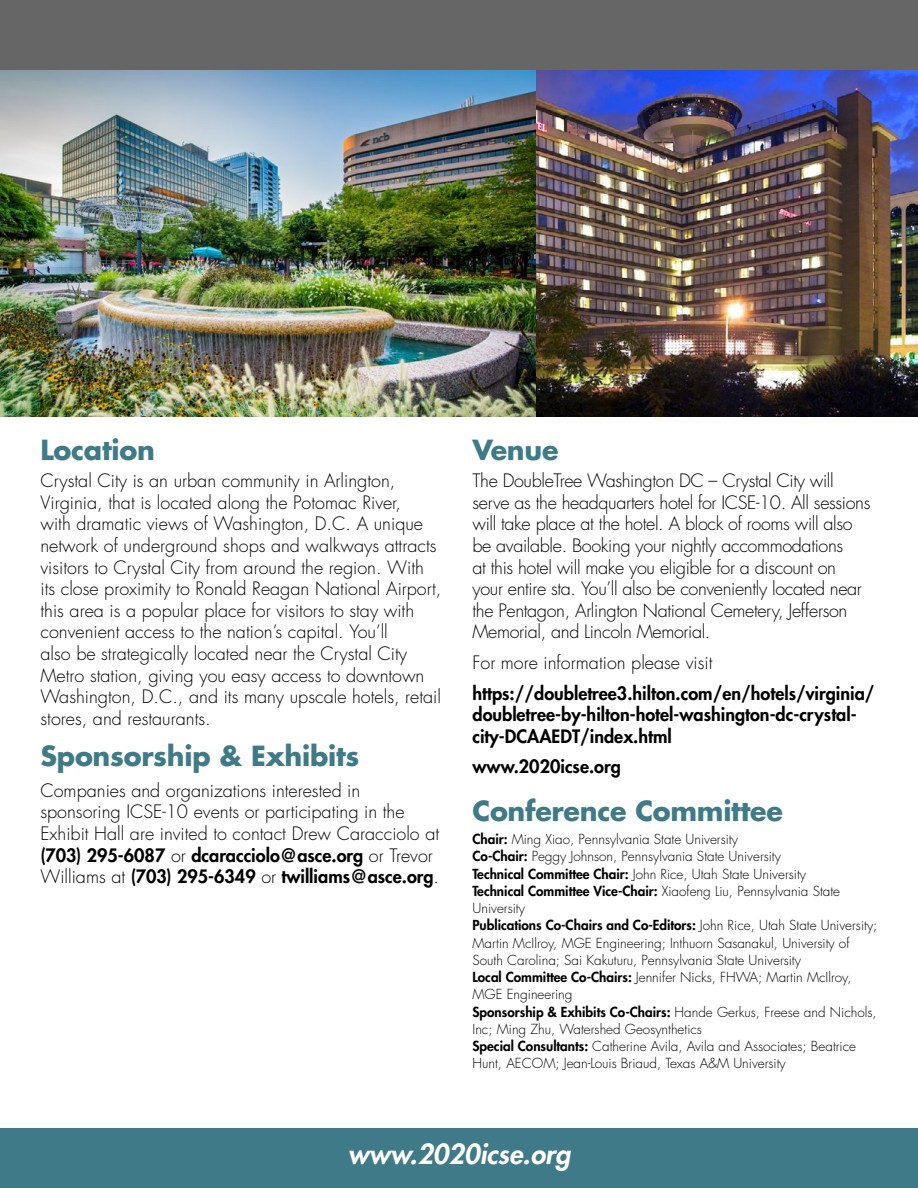
<style>
.page{position:relative;width:918px;height:1188px;background:#fff}
.page>*{position:absolute;margin:0;border:0;box-sizing:border-box;transform-origin:0 0}
.t1{font:700 27px "Futura Std";letter-spacing:-.01em;color:#3f7a88}
.t2{font:italic 800 27px "Futura Std";color:#fff}
.t3{font:300 18px/21.6px "Futura Std";color:#000}
.t4{font:300 18px/21.6px "Futura Std";letter-spacing:-.02em;color:#000}
.t5{font:800 18px/21.6px "Futura Std";color:#000}
.t6{font:300 13.5px/17.2px "Futura Std";color:#000}
.s1{font-weight:800}
</style>
<div class="page">
<img style="left:0;top:69px;width:536px;height:348px">
<div style="left:0;top:1129px;width:918px;height:59px;background:#3f7a88"></div>
<img style="left:536px;top:69px;width:382px;height:348px">
<div style="left:0;top:0;width:918px;height:69px;background:#666"></div>
<h1 class="t1" style="left:40px;top:432px;width:116px">Location</h1>
<p class="t3" style="left:40px;top:470px;width:403px">Crystal City is an urban community in Arlington, Virginia, that is located along the Potomac River,<br>with dramatic views of Washington, D.C. A unique network of underground shops and walkways attracts visitors to Crystal City from around the region. With its close proximity to Ronald Reagan National Airport, this area is a popular place for visitors to stay with convenient access to the nation’s capital. You’ll<br>also be strategically located near the Crystal City Metro station, giving you easy access to downtown Washington, D.C., and its many upscale hotels, retail stores, and restaurants.</p>
<h1 class="t1" style="left:40px;top:738px;width:320px">Sponsorship &amp; Exhibits</h1>
<p class="t3" style="left:40px;top:780px;width:400px">Companies and organizations interested in sponsoring ICSE-10 events or participating in the Exhibit Hall are invited to contact Drew Caracciolo at <span class="s1">(703) 295-6087</span> or <span class="s1">dcaracciolo@asce.org</span> or Trevor Williams at <span class="s1">(703) 295-6349</span> or <span class="s1">twilliams@asce.org</span>.</p>
<h1 class="t1" style="left:472px;top:432px;width:88px">Venue</h1>
<p class="t4" style="left:472px;top:470px;width:400px">The DoubleTree Washington DC – Crystal City will serve as the headquarters hotel for ICSE-10. All sessions will take place at the hotel. A block of rooms will also be available. Booking your nightly accommodations<br>at this hotel will make you eligible for a discount on your entire sta. You’ll also be conveniently located near the Pentagon, Arlington National Cemetery, Jefferson Memorial, and Lincoln Memorial.</p>
<p class="t3" style="left:472px;top:652px;width:241px">For more information please visit</p>
<p class="t5" style="left:472px;top:682px;width:404px">https://doubletree3.hilton.com/en/hotels/virginia/ doubletree-by-hilton-hotel-washington-dc-crystal&shy;city-DCAAEDT/index.html</p>
<p class="t5" style="left:472px;top:756px;width:150px">www.2020icse.org</p>
<h1 class="t1" style="left:472px;top:793px;width:312px">Conference Committee</h1>
<p class="t6" style="left:472px;top:831px;width:406px"><span class="s1">Chair:</span> Ming Xiao, Pennsylvania State University<br><span class="s1">Co-Chair:</span> Peggy Johnson, Pennsylvania State University<br><span class="s1">Technical Committee Chair:</span> John Rice, Utah State University<br><span class="s1">Technical Committee Vice-Chair:</span> Xiaofeng Liu, Pennsylvania State University<br><span class="s1">Publications Co-Chairs and Co-Editors:</span> John Rice, Utah State University; Martin McIlroy, MGE Engineering; Inthuorn Sasanakul, University of South Carolina; Sai Kakuturu, Pennsylvania State University<br><span class="s1">Local Committee Co-Chairs:</span> Jennifer Nicks, FHWA; Martin McIlroy, MGE Engineering<br><span class="s1">Sponsorship &amp; Exhibits Co-Chairs:</span> Hande Gerkus, Freese and Nichols, Inc; Ming Zhu, Watershed Geosynthetics<br><span class="s1">Special Consultants:</span> Catherine Avila, Avila and Associates; Beatrice Hunt, AECOM; Jean-Louis Briaud, Texas A&amp;M University</p>
<h1 class="t2" style="left:348px;top:1137px;width:224px">www.2020icse.org</h1>
</div>
